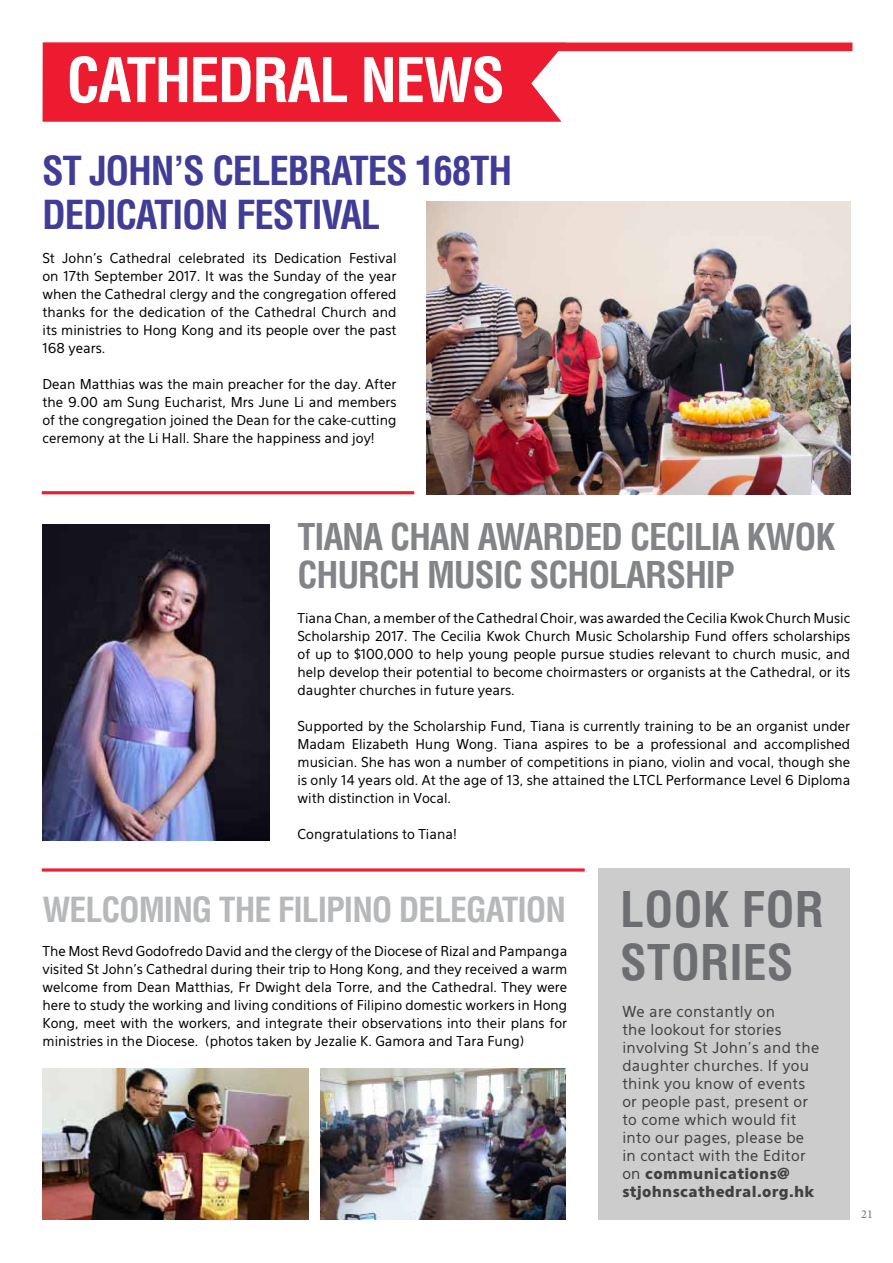
<style>
.page{position:relative;width:893px;height:1263px;background:#fff}
.page>*{position:absolute;margin:0;border:0;box-sizing:border-box;transform-origin:0 0}
.t1{font:700 condensed 60px "Helvetica LT Std";letter-spacing:-.03em;color:#fff}
.t2{font:700 condensed 48px "Helvetica LT Std";color:#6d6e71}
.t3{font:700 condensed 39px/43.5px "Helvetica LT Std";letter-spacing:-.03em;color:#413d97}
.t4{font:700 condensed 36px/37.5px "Helvetica LT Std";letter-spacing:-.03em;color:#828487}
.t5{font:700 condensed 33.75px "Helvetica LT Std";letter-spacing:-.03em;color:#b6b8ba}
.t6{font:15px/18px "Eau Sans";letter-spacing:.02em;color:#414042}
.t7{font:13.5px/18px "Eau Sans";color:#000;text-align:justify}
.t8{font:12px "Minion Pro";color:#6d6e71}
.s1{font-size:48px;color:#6d6e71}
.s2{font-weight:900}
</style>
<div class="page">
<div style="left:43px;top:43px;width:809px;height:8px;background:#ec1f30"></div>
<div style="left:43px;top:43px;width:523px;height:79px;background:#ed1b2f"></div>
<img style="left:426px;top:201px;width:424px;height:293px">
<img style="left:43px;top:1068px;width:265px;height:152px">
<img style="left:320px;top:1068px;width:246px;height:152px">
<img style="left:43px;top:524px;width:226px;height:316px">
<div style="left:42px;top:491px;width:372px;height:3px;background:#ec1f30;border:2px solid #ec1f30"></div>
<div style="left:42px;top:868px;width:543px;height:3px;background:#ec1f30;border:2px solid #ec1f30"></div>
<div style="left:599px;top:868px;width:251px;height:352px;background:#ccc"></div>
<h1 class="t1" style="left:67px;top:43px;width:440px">CATHEDRAL NEWS</h1>
<h3 class="t3" style="left:42px;top:149px;width:472px">ST JOHN’S CELEBRATES 168TH<br>DEDICATION FESTIVAL</h3>
<p class="t7" style="left:43px;top:250px;width:355px">St John’s Cathedral celebrated its Dedication Festival on 17th September 2017. It was the Sunday of the year when the Cathedral clergy and the congregation offered thanks for the dedication of the Cathedral Church and its ministries to Hong Kong and its people over the past 168 years.</p>
<p class="t7" style="left:43px;top:375px;width:355px">Dean Matthias was the main preacher for the day. After the 9.00 am Sung Eucharist, Mrs June Li and members of the congregation joined the Dean for the cake-cutting ceremony at the Li Hall. Share the happiness and joy!</p>
<h3 class="t4" style="left:298px;top:518px;width:539px">TIANA CHAN AWARDED CECILIA KWOK<br>CHURCH MUSIC SCHOLARSHIP</h3>
<p class="t7" style="left:298px;top:609px;width:554px">Tiana Chan, a member of the Cathedral Choir, was awarded the Cecilia Kwok Church Music Scholarship 2017. The Cecilia Kwok Church Music Scholarship Fund offers scholarships of up to $100,000 to help young people pursue studies relevant to church music, and help develop their potential to become choirmasters or organists at the Cathedral, or its daughter churches in future years.</p>
<p class="t7" style="left:298px;top:717px;width:554px">Supported by the Scholarship Fund, Tiana is currently training to be an organist under Madam Elizabeth Hung Wong. Tiana aspires to be a professional and accomplished musician. She has won a number of competitions in piano, violin and vocal, though she is only 14 years old. At the age of 13, she attained the LTCL Performance Level 6 Diploma with distinction in Vocal.</p>
<p class="t7" style="left:298px;top:825px;width:161px">Congratulations to Tiana!</p>
<h3 class="t5" style="left:43px;top:889px;width:783px">WELCOMING THE FILIPINO DELEGATION <span class="s1">LOOK FOR</span></h3>
<h2 class="t2" style="left:620px;top:932px;width:175px">STORIES</h2>
<p class="t6" style="left:622px;top:1003px;width:198px">We are constantly on<br>the lookout for stories involving St John’s and the daughter churches. If you think you know of events or people past, present or to come which would fit into our pages, please be in contact with the Editor on <span class="s2">communications@ stjohnscathedral.org.hk</span></p>
<p class="t7" style="left:43px;top:942px;width:526px">The Most Revd Godofredo David and the clergy of the Diocese of Rizal and Pampanga visited St John’s Cathedral during their trip to Hong Kong, and they received a warm welcome from Dean Matthias, Fr Dwight dela Torre, and the Cathedral. They were here to study the working and living conditions of Filipino domestic workers in Hong Kong, meet with the workers, and integrate their observations into their plans for ministries in the Diocese. (photos taken by Jezalie K. Gamora and Tara Fung)</p>
<p class="t8" style="left:861px;top:1207px;width:13px">21</p>
</div>
